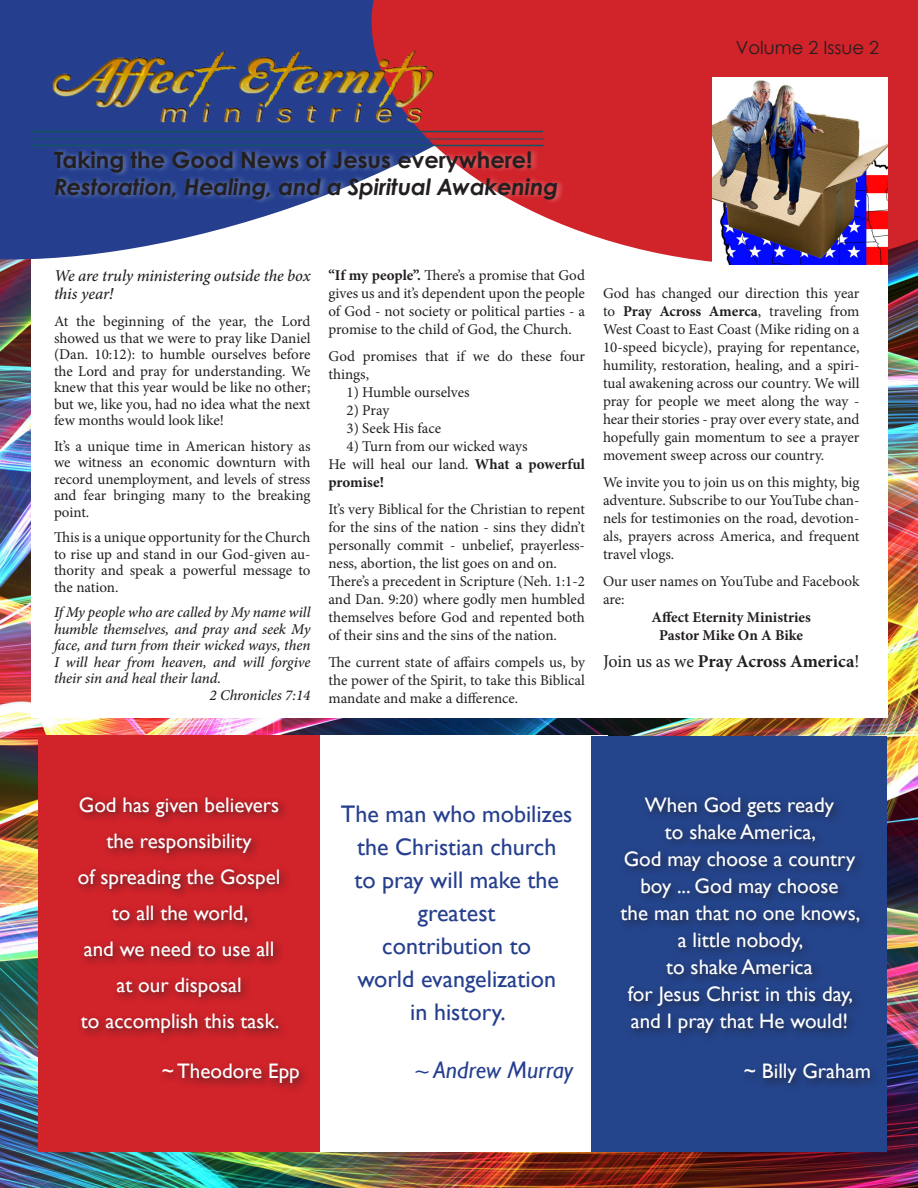
<style>
.page{position:relative;width:918px;height:1188px;background:#fff}
.page>*{position:absolute;margin:0;border:0;box-sizing:border-box;transform-origin:0 0}
.t1{font:24px/33px "Gill Sans";color:#253f8e;text-align:center}
.t2{font:italic 24px "Gill Sans";color:#253f8e}
.t3{font:italic 700 22.5px "Century Gothic Pro";letter-spacing:-.01em;color:#231f20}
.t4{font:700 22.5px "Century Gothic Pro";color:#231f20}
.t5{font:21px/27px "Gill Sans";color:#fff;text-align:center}
.t6{font:700 18px "Minion Pro";color:#231f20}
.t7{font:18px "Century Gothic";color:#231f20}
.t8{font:italic 500 16.5px/18px "Minion Pro";letter-spacing:-.01em;color:#231f20}
.t9{font:15px/18px "Minion Pro";letter-spacing:-.005em;color:#231f20;text-align:justify}
.t10{font:italic 500 15px/16.5px "Minion Pro";letter-spacing:-.005em;color:#231f20;text-align:justify}
.t11{font:700 15px/18px "Minion Pro";color:#231f20}
.s1{font-weight:700}
.s2{font-weight:400}
</style>
<div class="page">
<img style="left:0;top:283px;width:918px;height:905px">
<div style="left:320px;top:735px;width:288px;height:417px;background:#fff"></div>
<div style="left:31px;top:27px;width:856px;height:690px;background:#fff"></div>
<svg style="left:0;top:0;width:353px;height:283px;fill:#253f8e"></svg>
<svg style="left:353px;top:0;width:565px;height:290px;fill:#d1232a"></svg>
<img style="left:23px;top:40px;width:450px;height:89px">
<div style="left:591px;top:736px;width:296px;height:416px;background:#24448c"></div>
<div style="left:38px;top:735px;width:282px;height:417px;background:#d1232a"></div>
<div style="left:52px;top:147px;width:513px;height:58px;background:#fff;opacity:.31"></div>
<hr style="left:31px;top:145px;width:513px;height:1px;background:#145563">
<hr style="left:31px;top:131px;width:512px;height:1px;background:#145563">
<hr style="left:31px;top:139px;width:513px;height:1px;background:#145563">
<div style="left:74px;top:793px;width:236px;height:301px;background:#231f20;opacity:.75"></div>
<div style="left:617px;top:793px;width:264px;height:301px;background:#231f20;opacity:.75"></div>
<img style="left:713px;top:77px;width:174px;height:188px">
<p class="t7" style="left:736px;top:35px;width:145px">Volume 2 Issue 2</p>
<p class="t4" style="left:54px;top:146px;width:480px">Taking the Good News of Jesus everywhere!</p>
<p class="t3" style="left:54px;top:172px;width:506px">Restoration, Healing, and a Spiritual Awakening</p>
<p class="t8" style="left:54px;top:267px;width:258px">We are truly ministering outside the box this year!</p>
<p class="t9" style="left:54px;top:313px;width:258px;line-height:16.5px">At the beginning of the year, the Lord showed us that we were to pray like Daniel (Dan. 10:12): to humble ourselves before the Lord and pray for understanding. We knew that this year would be like no other; but we, like you, had no idea what the next few months would look like!</p>
<p class="t9" style="left:54px;top:438px;width:258px;line-height:16.5px">It’s a unique time in American history as we witness an economic downturn with record unemployment, and levels of stress and fear bringing many to the breaking point.</p>
<p class="t9" style="left:54px;top:529px;width:258px;line-height:16.5px">This is a unique opportunity for the Church to rise up and stand in our God-given au&shy;thority and speak a powerful message to the nation.</p>
<p class="t10" style="left:54px;top:604px;width:258px">If My people who are called by My name will humble themselves, and pray and seek My face, and turn from their wicked ways, then I will hear from heaven, and will forgive their sin and heal their land.</p>
<p class="t10" style="left:210px;top:687px;width:102px">2 Chronicles 7:14</p>
<p class="t9" style="left:328px;top:267px;width:258px"><span class="s1">“If my people”.</span> There’s a promise that God gives us and it’s dependent upon the people of God - not society or political parties - a promise to the child of God, the Church.</p>
<p class="t9" style="left:328px;top:348px;width:258px">God promises that if we do these four things,</p>
<p class="t9" style="left:346px;top:384px;width:125px">1) Humble ourselves</p>
<p class="t9" style="left:346px;top:402px;width:44px">2) Pray</p>
<p class="t9" style="left:346px;top:420px;width:96px">3) Seek His face</p>
<p class="t9" style="left:346px;top:438px;width:183px">4) Turn from our wicked ways</p>
<p class="t11" style="left:328px;top:455px;width:258px"><span class="s2">He will heal our land.</span> What a powerful promise!</p>
<p class="t9" style="left:328px;top:501px;width:258px">It’s very Biblical for the Christian to repent for the sins of the nation - sins they didn’t personally commit - unbelief, prayerless&shy;ness, abortion, the list goes on and on.</p>
<p class="t9" style="left:328px;top:573px;width:258px">There’s a precedent in Scripture (Neh. 1:1-2 and Dan. 9:20) where godly men humbled themselves before God and repented both of their sins and the sins of the nation.</p>
<p class="t9" style="left:328px;top:654px;width:258px">The current state of affairs compels us, by the power of the Spirit, to take this Biblical mandate and make a difference.</p>
<p class="t9" style="left:603px;top:285px;width:258px">God has changed our direction this year to <span class="s1">Pray Across Amerca</span>, traveling from West Coast to East Coast (Mike riding on a 10-speed bicycle), praying for repentance, humility, restoration, healing, and a spiri&shy;tual awakening across our country. We will pray for people we meet along the way - hear their stories - pray over every state, and hopefully gain momentum to see a prayer movement sweep across our country.</p>
<p class="t9" style="left:603px;top:474px;width:258px">We invite you to join us on this mighty, big adventure. Subscribe to our YouTube chan&shy;nels for testimonies on the road, devotion&shy;als, prayers across America, and frequent travel vlogs.</p>
<p class="t9" style="left:603px;top:573px;width:258px">Our user names on YouTube and Facebook are:</p>
<p class="t11" style="left:652px;top:608px;width:161px">Affect Eternity Ministries</p>
<p class="t11" style="left:659px;top:626px;width:145px">Pastor Mike On A Bike</p>
<p class="t6" style="left:603px;top:649px;width:258px"><span class="s2">Join us as we</span> Pray Across America<span class="s2">!</span></p>
<p class="t5" style="left:79px;top:792px;width:202px">God has given believers</p>
<p class="t5" style="left:107px;top:828px;width:147px">the responsibility</p>
<p class="t5" style="left:78px;top:864px;width:204px">of spreading the Gospel</p>
<p class="t5" style="left:112px;top:900px;width:138px">to all the world,</p>
<p class="t5" style="left:84px;top:936px;width:192px">and we need to use all</p>
<p class="t5" style="left:117px;top:972px;width:127px">at our disposal</p>
<p class="t5" style="left:81px;top:1008px;width:200px">to accomplish this task.</p>
<p class="t5" style="left:162px;top:1058px;width:139px">~ Theodore Epp</p>
<p class="t1" style="left:341px;top:798px;width:233px">The man who mobilizes the Christian church</p>
<p class="t1" style="left:354px;top:864px;width:206px">to pray will make the greatest</p>
<p class="t1" style="left:382px;top:930px;width:150px">contribution to</p>
<p class="t1" style="left:357px;top:963px;width:200px">world evangelization</p>
<p class="t1" style="left:410px;top:996px;width:97px">in history.</p>
<p class="t2" style="left:415px;top:1056px;width:160px">~ Andrew Murray</p>
<p class="t5" style="left:645px;top:792px;width:191px">When God gets ready</p>
<p class="t5" style="left:665px;top:819px;width:153px">to shake America,</p>
<p class="t5" style="left:624px;top:846px;width:233px">God may choose a country boy ... God may choose</p>
<p class="t5" style="left:621px;top:900px;width:241px">the man that no one knows,</p>
<p class="t5" style="left:678px;top:927px;width:127px">a little nobody,</p>
<p class="t5" style="left:666px;top:954px;width:148px">to shake America</p>
<p class="t5" style="left:628px;top:981px;width:227px">for Jesus Christ in this day,</p>
<p class="t5" style="left:631px;top:1008px;width:219px">and I pray that He would!</p>
<p class="t5" style="left:744px;top:1058px;width:129px">~ Billy Graham</p>
</div>
